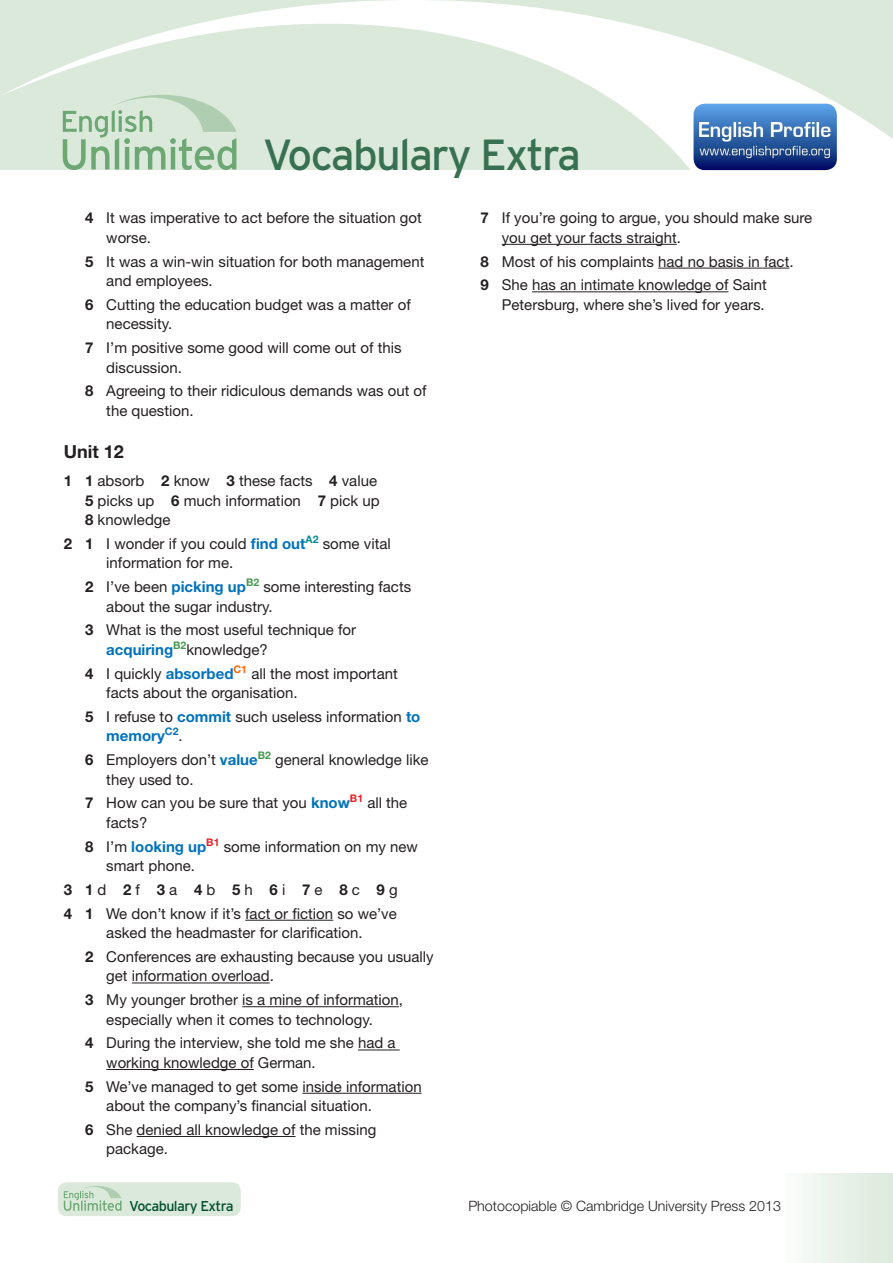
<style>
.page{position:relative;width:893px;height:1263px;background:#fff}
.page>*{position:absolute;margin:0;border:0;box-sizing:border-box;transform-origin:0 0}
.t1{font:43.5px "Interstate";letter-spacing:-.04em;color:#377152}
.t2{font:700 18px "Helvetica Neue LT Std";color:#231f20}
.t3{font:15px/19.5px "Helvetica Neue LT Std";color:#231f20}
.t4{font:300 14.25px "Helvetica Neue LT Std";color:#231f20}
.t5{font:14.25px "Interstate";letter-spacing:-.04em;color:#004f2d}
.s1{font-weight:700}
.s2{font-weight:700;color:#0072bc}
</style>
<div class="page">
<svg style="left:0;top:0;width:893px;height:293px"></svg>
<svg style="left:63px;top:95px;width:173px;height:75px;background:#bfd8c1"></svg>
<div style="left:58px;top:1182px;width:183px;height:34px;background:#dbe9db;border-radius:9px"></div>
<svg style="left:64px;top:1186px;width:57px;height:25px"></svg>
<div style="left:780px;top:1174px;width:113px;height:89px;background:linear-gradient(to right,#fbfdfc,#dae9db)"></div>
<img style="left:693px;top:104px;width:144px;height:66px">
<hr style="left:245px;top:920px;width:88px;height:1px;background:#231f20">
<hr style="left:132px;top:982px;width:138px;height:1px;background:#231f20">
<hr style="left:242px;top:1006px;width:157px;height:1px;background:#231f20">
<hr style="left:358px;top:1049px;width:42px;height:1px;background:#231f20">
<hr style="left:106px;top:1069px;width:148px;height:1px;background:#231f20">
<hr style="left:302px;top:1093px;width:120px;height:1px;background:#231f20">
<hr style="left:137px;top:1136px;width:158px;height:1px;background:#231f20">
<hr style="left:502px;top:244px;width:175px;height:1px;background:#231f20">
<hr style="left:658px;top:268px;width:131px;height:1px;background:#231f20">
<hr style="left:532px;top:291px;width:196px;height:1px;background:#231f20">
<h1 class="t1" style="left:263px;top:130px;width:320px">Vocabulary Extra</h1>
<p class="t3" style="left:106px;top:208px;width:317px;text-indent:-21px"><span class="s1">4</span> It was imperative to act before the situation got worse.</p>
<p class="t3" style="left:106px;top:251px;width:320px;text-indent:-21px"><span class="s1">5</span> It was a win-win situation for both management and employees.</p>
<p class="t3" style="left:106px;top:295px;width:306px;text-indent:-21px"><span class="s1">6</span> Cutting the education budget was a matter of necessity.</p>
<p class="t3" style="left:106px;top:338px;width:297px;text-indent:-21px"><span class="s1">7</span> I’m positive some good will come out of this discussion.</p>
<p class="t3" style="left:106px;top:381px;width:322px;text-indent:-21px"><span class="s1">8</span> Agreeing to their ridiculous demands was out of the question.</p>
<p class="t2" style="left:64px;top:441px;width:62px">Unit 12</p>
<p class="t3" style="left:85px;top:471px;width:296px;text-indent:-21px"><span class="s1">1 1</span> absorb <span class="s1">2</span> know <span class="s1">3</span> these facts <span class="s1">4</span> value<br><span class="s1">5</span> picks up <span class="s1">6</span> much information <span class="s1">7</span> pick up<br><span class="s1">8</span> knowledge</p>
<p class="t3" style="left:106px;top:534px;width:286px;text-indent:-43px"><span class="s1">2 1</span> I wonder if you could <span class="s2">find out</span><sup>A2</sup> some vital information for me.</p>
<p class="t3" style="left:106px;top:577px;width:306px;text-indent:-21px"><span class="s1">2</span> I’ve been <span class="s2">picking up</span><sup>B2</sup> some interesting facts about the sugar industry.</p>
<p class="t3" style="left:106px;top:620px;width:251px;text-indent:-21px"><span class="s1">3</span> What is the most useful technique for <span class="s2">acquiring</span><sup>B2</sup>knowledge?</p>
<p class="t3" style="left:106px;top:663px;width:293px;text-indent:-21px"><span class="s1">4</span> I quickly <span class="s2">absorbed</span><sup>C1</sup> all the most important facts about the organisation.</p>
<p class="t3" style="left:106px;top:707px;width:316px;text-indent:-21px"><span class="s1">5</span> I refuse to <span class="s2">commit</span> such useless information <span class="s2">to memory</span><sup>C2</sup>.</p>
<p class="t3" style="left:106px;top:750px;width:324px;text-indent:-21px"><span class="s1">6</span> Employers don’t <span class="s2">value</span><sup>B2</sup> general knowledge like they used to.</p>
<p class="t3" style="left:106px;top:793px;width:303px;text-indent:-21px"><span class="s1">7</span> How can you be sure that you <span class="s2">know</span><sup>B1</sup> all the facts?</p>
<p class="t3" style="left:106px;top:836px;width:313px;text-indent:-21px"><span class="s1">8</span> I’m <span class="s2">looking up</span><sup>B1</sup> some information on my new smart phone.</p>
<p class="t3" style="left:64px;top:877px;width:335px;line-height:23.7px"><span class="s1">3 1</span> d <span class="s1">2</span> f <span class="s1">3</span> a <span class="s1">4</span> b <span class="s1">5</span> h <span class="s1">6</span> i <span class="s1">7</span> e <span class="s1">8</span> c <span class="s1">9</span> g<br><span class="s1">4 1</span> We don’t know if it’s fact or fiction so we’ve</p>
<p class="t3" style="left:85px;top:921px;width:350px;line-height:23.7px;text-indent:21px">asked the headmaster for clarification.<br><span class="s1">2</span> Conferences are exhausting because you usually</p>
<p class="t3" style="left:85px;top:964px;width:320px;line-height:23.7px;text-indent:21px">get information overload.<br><span class="s1">3</span> My younger brother is a mine of information,</p>
<p class="t3" style="left:85px;top:1007px;width:312px;line-height:23.7px;text-align:center">especially when it comes to technology.<br><span class="s1">4</span> During the interview, she told me she had a</p>
<p class="t3" style="left:85px;top:1050px;width:338px;line-height:23.7px;text-indent:21px">working knowledge of German.<br><span class="s1">5</span> We’ve managed to get some inside information</p>
<p class="t3" style="left:85px;top:1094px;width:293px;line-height:23.7px;text-align:right">about the company’s financial situation.<br><span class="s1">6</span> She denied all knowledge of the missing</p>
<p class="t3" style="left:106px;top:1139px;width:63px">package.</p>
<p class="t3" style="left:502px;top:208px;width:312px;text-indent:-21px"><span class="s1">7</span> If you’re going to argue, you should make sure you get your facts straight.</p>
<p class="t3" style="left:480px;top:249px;width:315px;line-height:23.7px"><span class="s1">8</span> Most of his complaints had no basis in fact.<br><span class="s1">9</span> She has an intimate knowledge of Saint</p>
<p class="t3" style="left:502px;top:295px;width:264px">Petersburg, where she’s lived for years.</p>
<p class="t5" style="left:129px;top:1198px;width:106px">Vocabulary Extra</p>
<p class="t4" style="left:468px;top:1197px;width:314px">Photocopiable © Cambridge University Press 2013</p>
</div>
